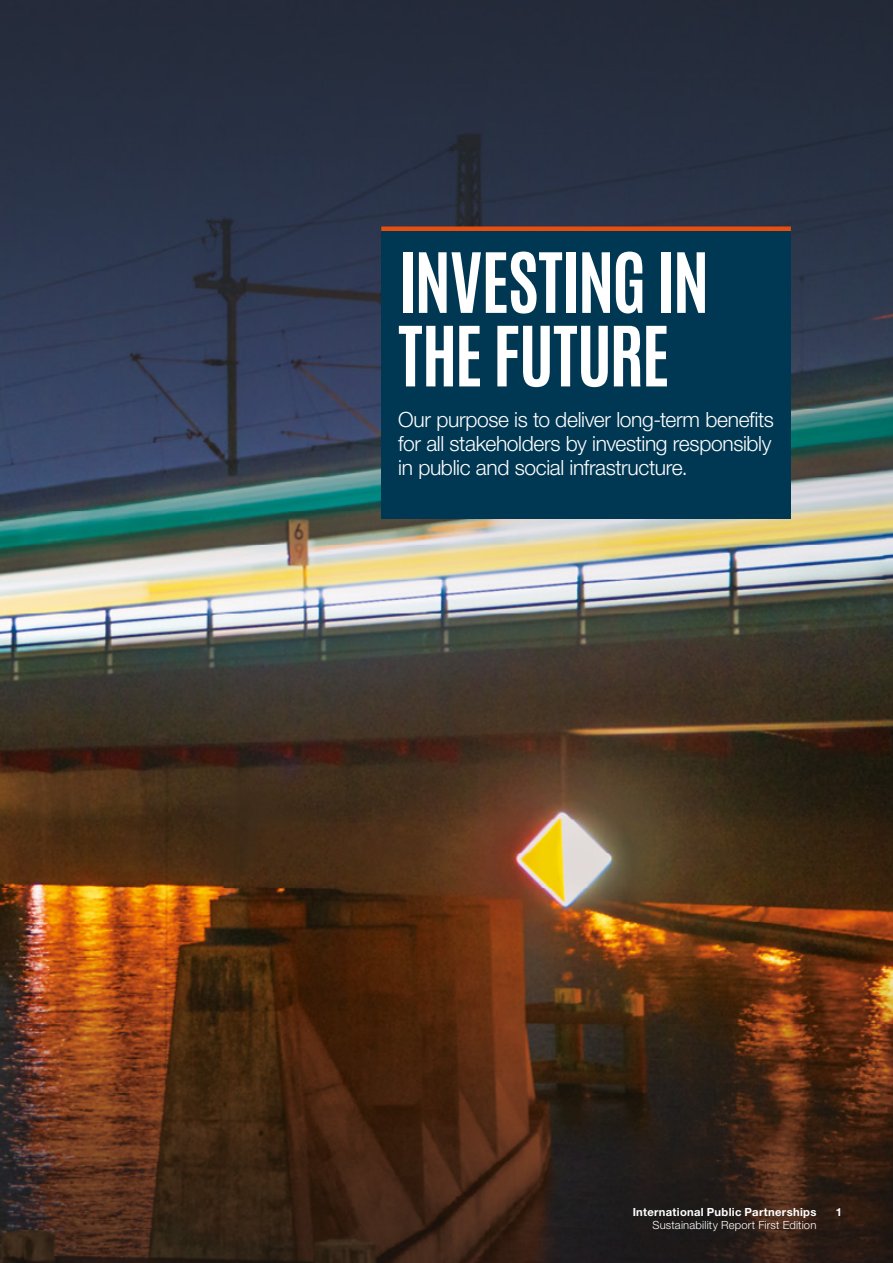
<style>
.page{position:relative;width:893px;height:1263px;background:#fff}
.page>*{position:absolute;margin:0;border:0;box-sizing:border-box;transform-origin:0 0}
.t1{font:700 70.5px/73.5px "Antonio";letter-spacing:-.025em;color:#fff}
.t2{font:300 21px/24px "Helvetica Neue LT Std";letter-spacing:-.015em;color:#fff;text-align:justify}
.t3{font:700 11.25px "Helvetica Neue LT Std";letter-spacing:.025em;color:#fff}
.t4{font:300 11.25px "Helvetica Neue LT Std";letter-spacing:.015em;color:#fff}
</style>
<div class="page">
<img style="left:0;top:0;width:893px;height:1263px">
<div style="left:381px;top:226px;width:410px;height:5px;background:#e94e0f"></div>
<div style="left:381px;top:231px;width:410px;height:287px;background:#003853"></div>
<h1 class="t1" style="left:398px;top:247px;width:313px">INVESTING IN<br>THE FUTURE</h1>
<p class="t2" style="left:398px;top:407px;width:377px">Our purpose is to deliver long-term benefits for all stakeholders by investing responsibly in public and social infrastructure.</p>
<p class="t3" style="left:633px;top:1205px;width:185px">International Public Partnerships</p>
<p class="t4" style="left:652px;top:1218px;width:166px">Sustainability Report First Edition</p>
<p class="t3" style="left:836px;top:1205px;width:8px">1</p>
</div>
